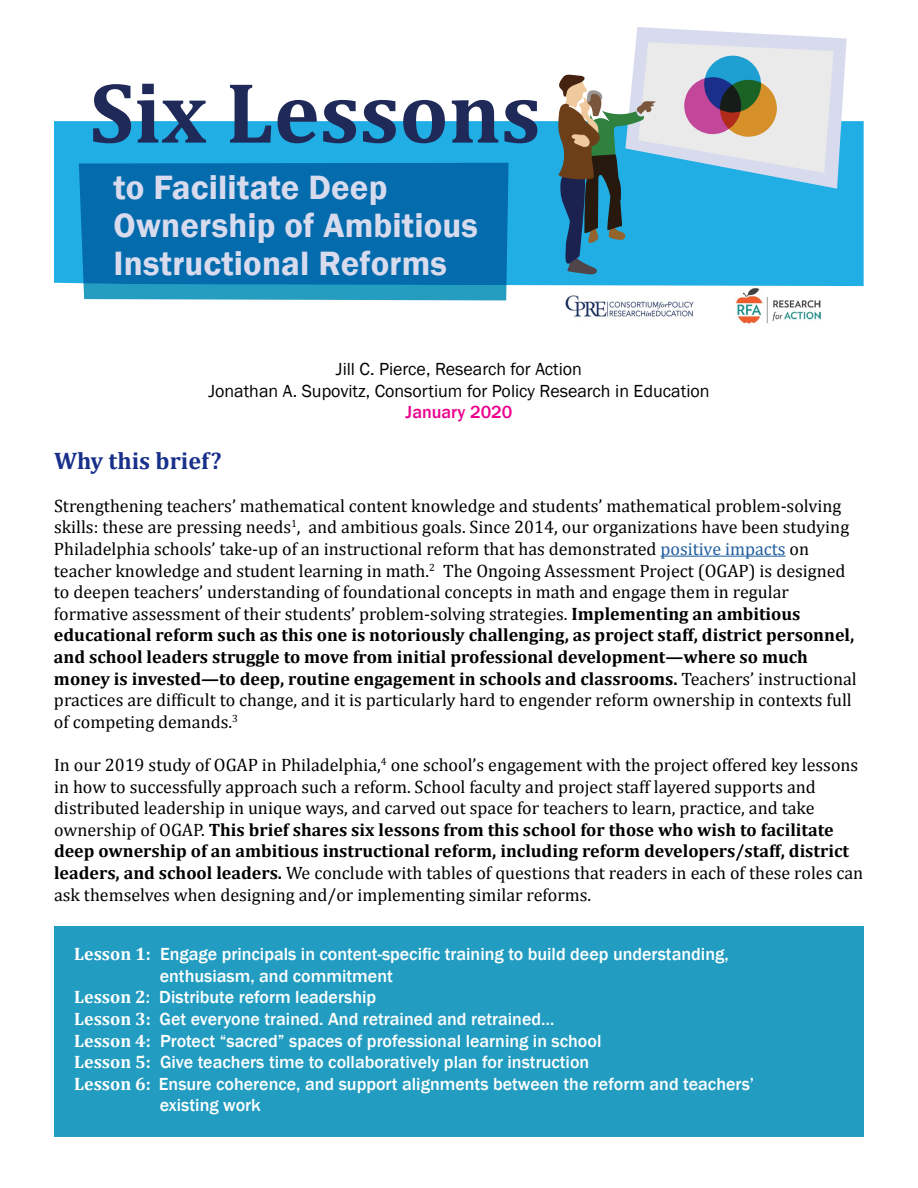
<style>
.page{position:relative;width:918px;height:1188px;background:#fff}
.page>*{position:absolute;margin:0;border:0;box-sizing:border-box;transform-origin:0 0}
.t1{font:700 86.7px "Cambria";color:#1f2a58}
.t2{font:600 34.8px/37.7px "Franklin Gothic";letter-spacing:.005em;color:#d8dbee}
.t3{font:700 24px "Cambria";color:#18308a}
.t4{font:18px/21.6px "Cambria";color:#000}
.t5{font:500 18px "Franklin Gothic";color:#fff}
.t6{font:18px/21.6px "Franklin Gothic";color:#000;text-align:center}
.t7{font:500 18px "Franklin Gothic";color:#ec008c}
.s1{color:#215e9e}
.s2{font-weight:700}
.s3{font-family:"Cambria";font-weight:700}
</style>
<div class="page">
<hr style="left:661px;top:556px;width:125px;height:1px;background:#215e9e">
<div style="left:54px;top:121px;width:810px;height:165px;background:#21aee4"></div>
<svg style="left:79px;top:163px;width:430px;height:137px;background:#0871af"></svg>
<svg style="left:558px;top:27px;width:289px;height:248px;background:#82b6cb"></svg>
<img style="left:565px;top:295px;width:129px;height:22px">
<img style="left:736px;top:288px;width:84px;height:36px">
<div style="left:54px;top:926px;width:810px;height:210px;background:#229dc1"></div>
<h1 class="t1" style="left:90px;top:60px;width:453px">Six Lessons</h1>
<h2 class="t2" style="left:114px;top:169px;width:366px">to Facilitate Deep<br>Ownership of Ambitious<br>Instructional Reforms</h2>
<p class="t6" style="left:208px;top:359px;width:503px">Jill C. Pierce, Research for Action<br>Jonathan A. Supovitz, Consortium for Policy Research in Education</p>
<p class="t7" style="left:406px;top:401px;width:108px">January 2020</p>
<h3 class="t3" style="left:54px;top:446px;width:169px">Why this brief?</h3>
<p class="t4" style="left:54px;top:495px;width:804px">Strengthening teachers’ mathematical content knowledge and students’ mathematical problem-solving skills: these are pressing needs<sup>1</sup>, and ambitious goals. Since 2014, our organizations have been studying Philadelphia schools’ take-up of an instructional reform that has demonstrated <span class="s1">positive impacts</span> on teacher knowledge and student learning in math.<sup>2</sup> The Ongoing Assessment Project (OGAP) is designed to deepen teachers’ understanding of foundational concepts in math and engage them in regular formative assessment of their students’ problem-solving strategies. <span class="s2">Implementing an ambitious educational reform such as this one is notoriously challenging, as project staff, district personnel, and school leaders struggle to move from initial professional development—where so much money is invested—to deep, routine engagement in schools and classrooms.</span> Teachers’ instructional practices are difficult to change, and it is particularly hard to engender reform ownership in contexts full of competing demands.<sup>3</sup></p>
<p class="t4" style="left:54px;top:754px;width:811px">In our 2019 study of OGAP in Philadelphia,<sup>4</sup> one school’s engagement with the project offered key lessons in how to successfully approach such a reform. School faculty and project staff layered supports and distributed leadership in unique ways, and carved out space for teachers to learn, practice, and take ownership of OGAP. <span class="s2">This brief shares six lessons from this school for those who wish to facilitate deep ownership of an ambitious instructional reform, including reform developers/staff, district leaders, and school leaders.</span> We conclude with tables of questions that readers in each of these roles can ask themselves when designing and/or implementing similar reforms.</p>
<p class="t5" style="left:74px;top:943px;width:656px"><span class="s3">Lesson 1:</span> Engage principals in content-specific training to build deep understanding,</p>
<p class="t5" style="left:160px;top:965px;width:235px">enthusiasm, and commitment</p>
<p class="t5" style="left:74px;top:986px;width:303px"><span class="s3">Lesson 2</span>: Distribute reform leadership</p>
<p class="t5" style="left:74px;top:1008px;width:482px"><span class="s3">Lesson 3:</span> Get everyone trained. And retrained and retrained…</p>
<p class="t5" style="left:74px;top:1029px;width:529px"><span class="s3">Lesson 4:</span> Protect “sacred” spaces of professional learning in school</p>
<p class="t5" style="left:74px;top:1051px;width:517px"><span class="s3">Lesson 5:</span> Give teachers time to collaboratively plan for instruction</p>
<p class="t5" style="left:74px;top:1073px;width:682px"><span class="s3">Lesson 6:</span> Ensure coherence, and support alignments between the reform and teachers’</p>
<p class="t5" style="left:160px;top:1094px;width:102px">existing work</p>
</div>
